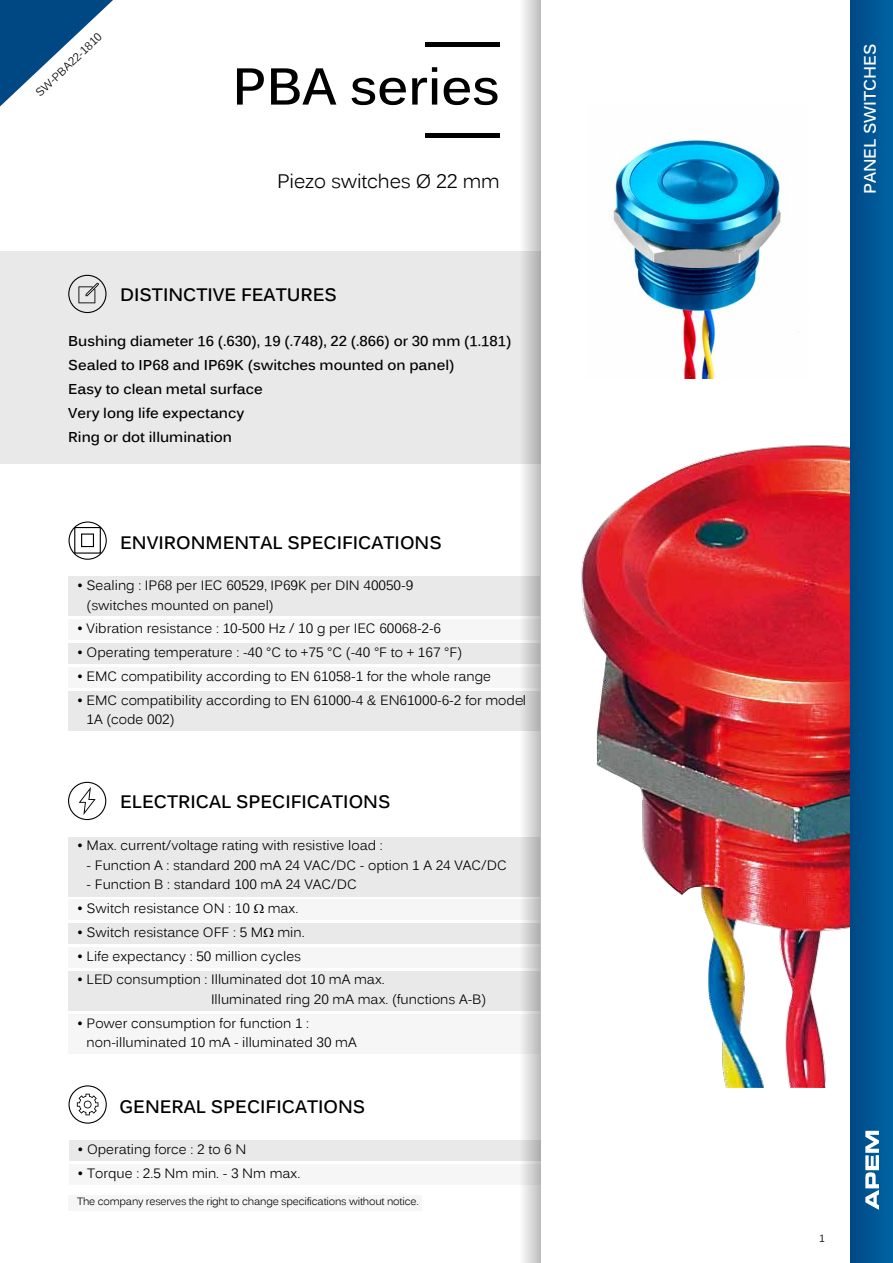
<style>
.page{position:relative;width:893px;height:1263px;background:#fff}
.page>*{position:absolute;margin:0;border:0;box-sizing:border-box;transform-origin:0 0}
.t1{font:700 51px "Kalinga";color:#000}
.t2{font:19.5px "Kalinga";letter-spacing:-.01em;color:#000}
.t3{font:700 18px "Kalinga";color:#000}
.t4{font:700 16.5px "Kalinga";color:#fff}
.t5{font:700 14.25px/24px "Kalinga";color:#000}
.t6{font:13.5px/19.5px "Kalinga";color:#000}
.t7{font:11.25px "Kalinga";color:#000}
.t8{font:10.5px "Kalinga";letter-spacing:-.02em;color:#000}
</style>
<div class="page">
<div style="left:69px;top:577px;width:471px;height:39px;background:#e9e9e9"></div>
<div style="left:69px;top:620px;width:471px;height:20px;background:#f6f6f6"></div>
<div style="left:69px;top:644px;width:471px;height:20px;background:#e9e9e9"></div>
<div style="left:69px;top:667px;width:471px;height:20px;background:#f6f6f6"></div>
<div style="left:69px;top:691px;width:471px;height:40px;background:#e9e9e9"></div>
<svg style="left:69px;top:521px;width:38px;height:39px"></svg>
<div style="left:74px;top:527px;width:27px;height:27px;border:1px solid #000"></div>
<div style="left:81px;top:533px;width:13px;height:14px;border:1px solid #000"></div>
<div style="left:69px;top:1140px;width:471px;height:20px;background:#e9e9e9"></div>
<div style="left:69px;top:1164px;width:471px;height:20px;background:#f6f6f6"></div>
<svg style="left:69px;top:1085px;width:38px;height:39px"></svg>
<div style="left:0;top:251px;width:540px;height:213px;background:#e9e9e9"></div>
<div style="left:69px;top:837px;width:471px;height:59px;background:#e9e9e9"></div>
<div style="left:69px;top:900px;width:471px;height:20px;background:#f6f6f6"></div>
<div style="left:69px;top:923px;width:471px;height:20px;background:#e9e9e9"></div>
<div style="left:69px;top:947px;width:471px;height:20px;background:#f6f6f6"></div>
<div style="left:69px;top:971px;width:471px;height:39px;background:#e9e9e9"></div>
<div style="left:69px;top:1014px;width:471px;height:40px;background:#f6f6f6"></div>
<svg style="left:68px;top:782px;width:38px;height:38px"></svg>
<svg style="left:68px;top:275px;width:39px;height:38px"></svg>
<svg style="left:519px;top:0;width:21px;height:1263px"></svg>
<hr style="left:426px;top:134px;width:74px;height:4px;background:#000">
<hr style="left:426px;top:43px;width:74px;height:4px;background:#000">
<div style="left:69px;top:1195px;width:353px;height:15px;background:#f6f6f6"></div>
<img style="left:506px;top:388px;width:344px;height:699px">
<img style="left:613px;top:139px;width:186px;height:239px">
<div style="left:850px;top:0;width:43px;height:1263px;background:linear-gradient(to right,#004885,#0064a4)"></div>
<svg style="left:0;top:0;width:113px;height:106px"></svg>
<svg style="left:865px;top:1131px;width:14px;height:79px"></svg>
<p class="t7" style="left:33px;top:89px;width:88px;rotate:-44deg">SW-PBA22-1810</p>
<h1 class="t1" style="left:232px;top:53px;width:269px">PBA series</h1>
<h2 class="t2" style="left:277px;top:169px;width:224px">Piezo switches Ø 22 mm</h2>
<h3 class="t3" style="left:120px;top:283px;width:218px">DISTINCTIVE FEATURES</h3>
<p class="t5" style="left:68px;top:330px;width:445px">Bushing diameter 16 (.630), 19 (.748), 22 (.866) or 30 mm (1.181)<br>Sealed to IP68 and IP69K (switches mounted on panel)<br>Easy to clean metal surface<br>Very long life expectancy<br>Ring or dot illumination</p>
<h3 class="t3" style="left:120px;top:530px;width:323px">ENVIRONMENTAL SPECIFICATIONS</h3>
<p class="t6" style="left:87px;top:577px;width:328px;text-indent:-10px">• Sealing : IP68 per IEC 60529, IP69K per DIN 40050-9 (switches mounted on panel)</p>
<p class="t6" style="left:77px;top:620px;width:366px">• Vibration resistance : 10-500 Hz / 10 g per IEC 60068-2-6</p>
<p class="t6" style="left:77px;top:644px;width:387px">• Operating temperature : -40 °C to +75 °C (-40 °F to + 167 °F)</p>
<p class="t6" style="left:77px;top:668px;width:416px">• EMC compatibility according to EN 61058-1 for the whole range</p>
<p class="t6" style="left:87px;top:691px;width:441px;text-indent:-10px">• EMC compatibility according to EN 61000-4 &amp; EN61000-6-2 for model<br>1A (code 002)</p>
<h3 class="t3" style="left:120px;top:790px;width:272px">ELECTRICAL SPECIFICATIONS</h3>
<p class="t6" style="left:77px;top:837px;width:307px">• Max. current/voltage rating with resistive load :</p>
<p class="t6" style="left:87px;top:857px;width:422px">- Function A : standard 200 mA 24 VAC/DC - option 1 A 24 VAC/DC</p>
<p class="t6" style="left:87px;top:876px;width:272px">- Function B : standard 100 mA 24 VAC/DC</p>
<p class="t6" style="left:77px;top:900px;width:174px">• Switch resistance ON : 10</p>
<p class="t6" style="left:268px;top:900px;width:32px">max.</p>
<p class="t6" style="left:77px;top:924px;width:229px">• Switch resistance OFF : 5 M min.</p>
<p class="t6" style="left:77px;top:947px;width:226px">• Life expectancy : 50 million cycles</p>
<p class="t6" style="left:211px;top:971px;width:277px;text-indent:-134px">• LED consumption : Illuminated dot 10 mA max.<br>Illuminated ring 20 mA max. (functions A-B)</p>
<p class="t6" style="left:87px;top:1014px;width:272px;text-indent:-10px">• Power consumption for function 1 : non-illuminated 10 mA - illuminated 30 mA</p>
<h3 class="t3" style="left:120px;top:1094px;width:247px">GENERAL SPECIFICATIONS</h3>
<p class="t6" style="left:77px;top:1141px;width:170px">• Operating force : 2 to 6 N</p>
<p class="t6" style="left:77px;top:1164px;width:224px">• Torque : 2.5 Nm min. - 3 Nm max.</p>
<p class="t8" style="left:77px;top:1195px;width:343px">The company reserves the right to change specifications without notice.</p>
<p class="t4" style="left:859px;top:194px;width:152px;rotate:-90deg">PANEL SWITCHES</p>
<p class="t8" style="left:819px;top:1231px;width:7px">1</p>
</div>
